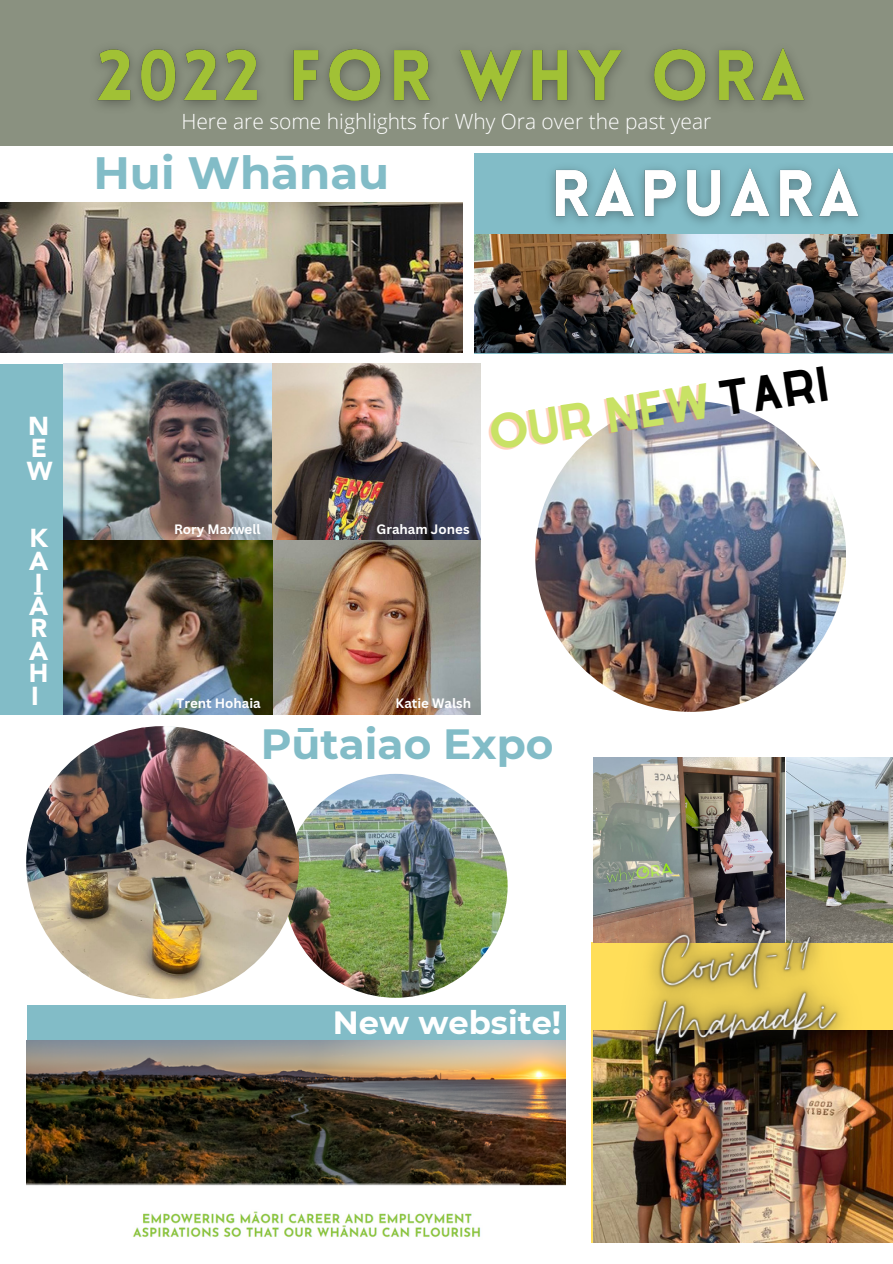
<style>
.page{position:relative;width:893px;height:1264px;background:#fff}
.page>*{position:absolute;margin:0;border:0;box-sizing:border-box;transform-origin:0 0}
.t1{font:700 45.15px "Montserrat";color:#82bcc7}
.t2{font:43.35px "Alyssum Sans";color:#c9e265}
.t3{font:700 42.15px "Montserrat";color:#82bcc7}
.t4{font:700 32.1px "Montserrat";color:#fff}
.t5{font:900 25.8px/22.5px "Avenir LT Pro";color:#fff}
.t6{font:300 21px "Open Sans";color:#fff}
.t7{font:700 13.2px "Canva Sans";color:#fff}
.s1{color:rgb(255 255 255/.4)}
</style>
<div class="page">
<div style="left:0;top:363px;width:479px;height:351px;background:#82bcc7"></div>
<img style="left:63px;top:539px;width:209px;height:175px">
<img style="left:273px;top:539px;width:207px;height:175px">
<div style="left:27px;top:1005px;width:538px;height:237px;background:#82bcc7"></div>
<img style="left:283px;top:773px;width:224px;height:224px;border-radius:50%">
<img style="left:26px;top:726px;width:273px;height:273px;border-radius:50%">
<img style="left:63px;top:363px;width:418px;height:176px">
<img style="left:593px;top:1184px;width:299px;height:58px">
<img style="left:786px;top:757px;width:106px;height:43px">
<img style="left:593px;top:757px;width:191px;height:43px">
<div style="left:474px;top:153px;width:418px;height:201px;background:#82bcc7"></div>
<img style="left:474px;top:234px;width:418px;height:118px">
<div style="left:0;top:0;width:892px;height:145px;background:#8a9180"></div>
<img style="left:0;top:203px;width:463px;height:149px">
<img style="left:27px;top:1040px;width:538px;height:202px">
<img style="left:535px;top:401px;width:310px;height:311px;border-radius:50%">
<img style="left:534px;top:168px;width:358px;height:85px">
<img style="left:536px;top:800px;width:356px;height:384px">
<img style="left:97px;top:48px;width:708px;height:59px">
<p class="t6" style="left:181px;top:107px;width:531px">Here are some highlights for Why Ora over the past year</p>
<h1 class="t1" style="left:93px;top:145px;width:297px">Hui Whānau</h1>
<p class="t5" style="left:27px;top:417px;width:27px">N<br>E<br>W</p>
<p class="t5" style="left:29px;top:529px;width:21px">K<br>A<br>I<br>Ā<br>R<br>A<br>H<br>I</p>
<p class="t7" style="left:174px;top:520px;width:88px">Rory Maxwell</p>
<p class="t7" style="left:176px;top:694px;width:86px">Trent Hohaia</p>
<h2 class="t2" style="left:485px;top:408px;width:341px;rotate:-9deg">OUR NEW<span class="s1">TARI</span></h2>
<p class="t7" style="left:376px;top:520px;width:94px">Graham Jones</p>
<p class="t7" style="left:395px;top:694px;width:77px">Katie Walsh</p>
<h3 class="t3" style="left:261px;top:718px;width:294px">Pūtaiao Expo</h3>
<h3 class="t4" style="left:333px;top:1002px;width:230px">New website!</h3>
</div>
